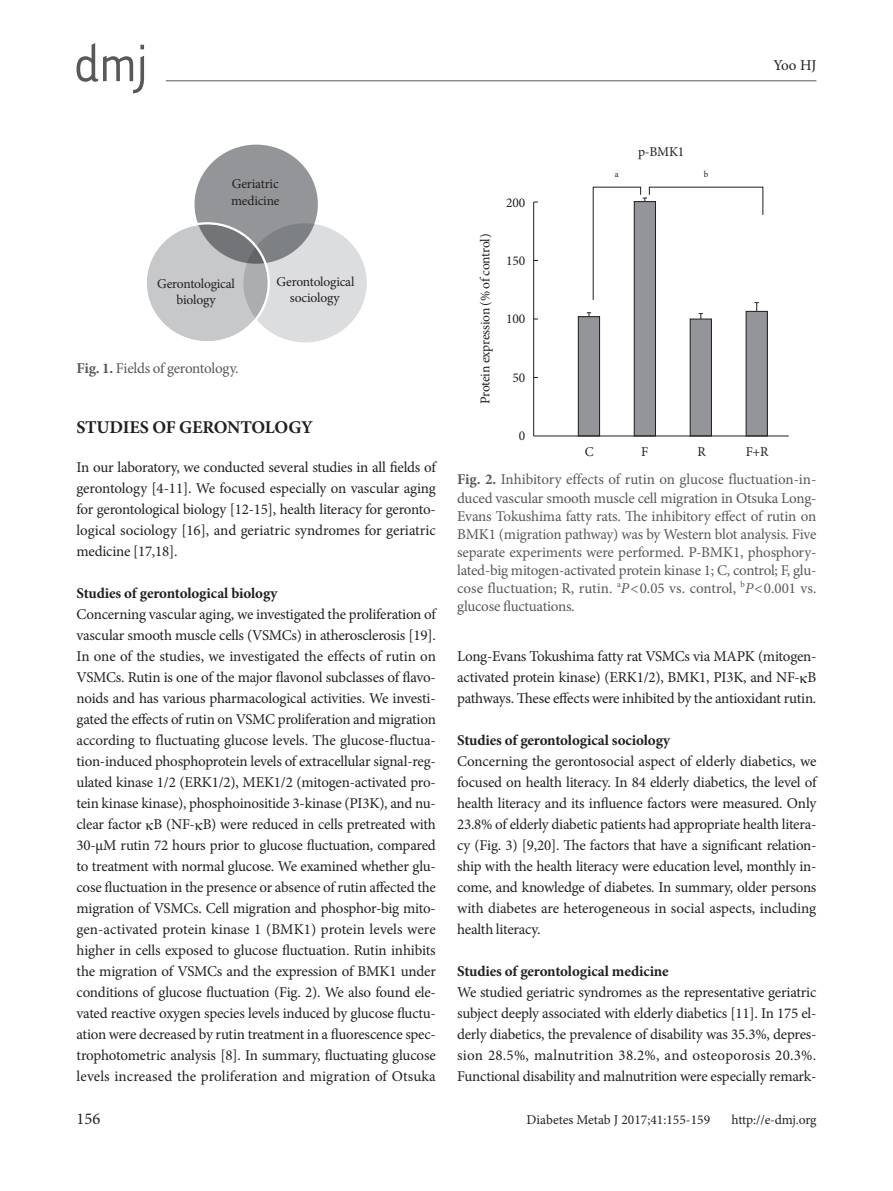
<style>
.page{position:relative;width:893px;height:1191px;background:#fff}
.page>*{position:absolute;margin:0;border:0;box-sizing:border-box;transform-origin:0 0}
.소제목1{font:700 18px "Minion Pro";letter-spacing:-.01em;color:#231f20}
.t1{font:16.5px "Minion Pro";color:#231f20}
.본문_0{font:15px/21px "Minion Pro";letter-spacing:-.01em;color:#231f20;text-align:justify}
.표제목그림{font:15px/18px "Minion Pro";letter-spacing:-.015em;color:#57585a;text-align:justify}
.소제목2{font:700 15px "Minion Pro";letter-spacing:-.01em;color:#231f20}
.그림지문{font:13.5px/16.2px "Minion Pro";letter-spacing:-.015em;color:#231f20;text-align:center}
.그림지문-2{font:9px "Minion Pro";color:#231f20}
.s1{font-weight:700}
.s2{font-style:italic}
</style>
<div class="page">
<hr style="left:166px;top:80px;width:650px;height:1px;background:#57585a">
<svg style="left:77px;top:43px;width:67px;height:50px"></svg>
<div style="left:195px;top:145px;width:123px;height:119px;background:#939598;border-radius:50%"></div>
<div style="left:243px;top:223px;width:124px;height:119px;background:#dcdddf;border-radius:50%"></div>
<svg style="left:146px;top:223px;width:123px;height:119px;background:#bbbcbf"></svg>
<div style="left:144px;top:222px;width:126px;height:121px;border:2px solid #fff;border-radius:50%"></div>
<hr style="left:533px;top:202px;width:1px;height:234px;background:#231f20">
<svg style="left:587px;top:187px;width:176px;height:139px"></svg>
<div style="left:578px;top:317px;width:22px;height:119px;background:#939598"></div>
<div style="left:578px;top:316px;width:22px;height:120px;border:1px solid #231f20"></div>
<div style="left:690px;top:319px;width:21px;height:117px;background:#939598"></div>
<div style="left:690px;top:319px;width:22px;height:117px;border:1px solid #231f20"></div>
<div style="left:746px;top:311px;width:21px;height:125px;background:#939598"></div>
<div style="left:746px;top:311px;width:22px;height:125px;border:1px solid #231f20"></div>
<div style="left:634px;top:202px;width:21px;height:234px;background:#939598"></div>
<div style="left:634px;top:201px;width:22px;height:235px;border:1px solid #231f20"></div>
<hr style="left:534px;top:435px;width:255px;height:1px;background:#231f20">
<p class="본문_0" style="left:773px;top:55px;width:44px">Yoo HJ</p>
<p class="그림지문" style="left:231px;top:176px;width:50px;text-align:left">Geriatric medicine</p>
<p class="그림지문" style="left:157px;top:275px;width:79px">Gerontological biology</p>
<p class="표제목그림" style="left:77px;top:359px;width:164px"><span class="s1">Fig. 1.</span> Fields of gerontology.</p>
<p class="그림지문" style="left:277px;top:274px;width:79px">Gerontological sociology</p>
<p class="소제목1" style="left:77px;top:414px;width:238px">STUDIES OF GERONTOLOGY</p>
<p class="본문_0" style="left:77px;top:457px;width:361px">In our laboratory, we conducted several studies in all fields of gerontology [4-11]. We focused especially on vascular aging for gerontological biology [12-15], health literacy for geronto&shy;logical sociology [16], and geriatric syndromes for geriatric medicine [17,18].</p>
<p class="소제목2" style="left:77px;top:583px;width:203px">Studies of gerontological biology</p>
<p class="본문_0" style="left:77px;top:604px;width:361px">Concerning vascular aging, we investigated the proliferation of vascular smooth muscle cells (VSMCs) in atherosclerosis [19].<br>In one of the studies, we investigated the effects of rutin on VSMCs. Rutin is one of the major flavonol subclasses of flavo&shy;noids and has various pharmacological activities. We investi&shy;gated the effects of rutin on VSMC proliferation and migration according to fluctuating glucose levels. The glucose-fluctua&shy;tion-induced phosphoprotein levels of extracellular signal-reg&shy;ulated kinase 1/2 (ERK1/2), MEK1/2 (mitogen-activated pro&shy;tein kinase kinase), phosphoinositide 3-kinase (PI3K), and nu&shy;clear factor B (NF- B) were reduced in cells pretreated with 30-µM rutin 72 hours prior to glucose fluctuation, compared to treatment with normal glucose. We examined whether glu&shy;cose fluctuation in the presence or absence of rutin affected the migration of VSMCs. Cell migration and phosphor-big mito&shy;gen-activated protein kinase 1 (BMK1) protein levels were higher in cells exposed to glucose fluctuation. Rutin inhibits the migration of VSMCs and the expression of BMK1 under conditions of glucose fluctuation (Fig. 2). We also found ele&shy;vated reactive oxygen species levels induced by glucose fluctu&shy;ation were decreased by rutin treatment in a fluorescence spec&shy;trophotometric analysis [8]. In summary, fluctuating glucose levels increased the proliferation and migration of Otsuka</p>
<p class="그림지문" style="left:638px;top:143px;width:48px">p-BMK1</p>
<p class="그림지문" style="left:477px;top:404px;width:172px;rotate:-90deg">Protein expression (% of control)</p>
<p class="그림지문" style="left:506px;top:194px;width:21px">200</p>
<p class="그림지문" style="left:506px;top:253px;width:21px">150</p>
<p class="그림지문" style="left:506px;top:311px;width:21px">100</p>
<p class="그림지문" style="left:512px;top:369px;width:14px">50</p>
<p class="그림지문" style="left:519px;top:427px;width:8px">0</p>
<p class="그림지문-2" style="left:615px;top:168px;width:5px">a</p>
<p class="그림지문-2" style="left:704px;top:168px;width:6px">b</p>
<p class="그림지문" style="left:585px;top:443px;width:10px">C</p>
<p class="그림지문" style="left:641px;top:443px;width:9px">F</p>
<p class="그림지문" style="left:698px;top:443px;width:10px">R</p>
<p class="그림지문" style="left:746px;top:443px;width:24px">F+R</p>
<p class="표제목그림" style="left:457px;top:471px;width:361px"><span class="s1">Fig. 2.</span> Inhibitory effects of rutin on glucose fluctuation-in&shy;duced vascular smooth muscle cell migration in Otsuka Long-Evans Tokushima fatty rats. The inhibitory effect of rutin on BMK1 (migration pathway) was by Western blot analysis. Five separate experiments were performed. P-BMK1, phosphory&shy;lated-big mitogen-activated protein kinase 1; C, control; F, glu&shy;cose fluctuation; R, rutin. <sup>a</sup><span class="s2">P</span>&lt;0.05 vs. control, <sup>b</sup><span class="s2">P</span>&lt;0.001 vs. glucose fluctuations.</p>
<p class="본문_0" style="left:457px;top:646px;width:361px">Long-Evans Tokushima fatty rat VSMCs via MAPK (mitogen&shy;activated protein kinase) (ERK1/2), BMK1, PI3K, and NF- B pathways. These effects were inhibited by the antioxidant rutin.</p>
<p class="소제목2" style="left:457px;top:730px;width:215px">Studies of gerontological sociology</p>
<p class="본문_0" style="left:457px;top:751px;width:361px">Concerning the gerontosocial aspect of elderly diabetics, we focused on health literacy. In 84 elderly diabetics, the level of health literacy and its influence factors were measured. Only 23.8% of elderly diabetic patients had appropriate health litera&shy;cy (Fig. 3) [9,20]. The factors that have a significant relation&shy;ship with the health literacy were education level, monthly in&shy;come, and knowledge of diabetes. In summary, older persons with diabetes are heterogeneous in social aspects, including health literacy.</p>
<p class="소제목2" style="left:457px;top:961px;width:213px">Studies of gerontological medicine</p>
<p class="본문_0" style="left:457px;top:982px;width:361px">We studied geriatric syndromes as the representative geriatric subject deeply associated with elderly diabetics [11]. In 175 el&shy;derly diabetics, the prevalence of disability was 35.3%, depres&shy;sion 28.5%, malnutrition 38.2%, and osteoporosis 20.3%.<br>Functional disability and malnutrition were especially remark-</p>
<p class="t1" style="left:77px;top:1107px;width:25px">156</p>
<p class="그림지문" style="left:527px;top:1111px;width:185px">Diabetes Metab J 2017;41:155-159</p>
<p class="그림지문" style="left:732px;top:1111px;width:86px">http://e-dmj.org</p>
</div>
